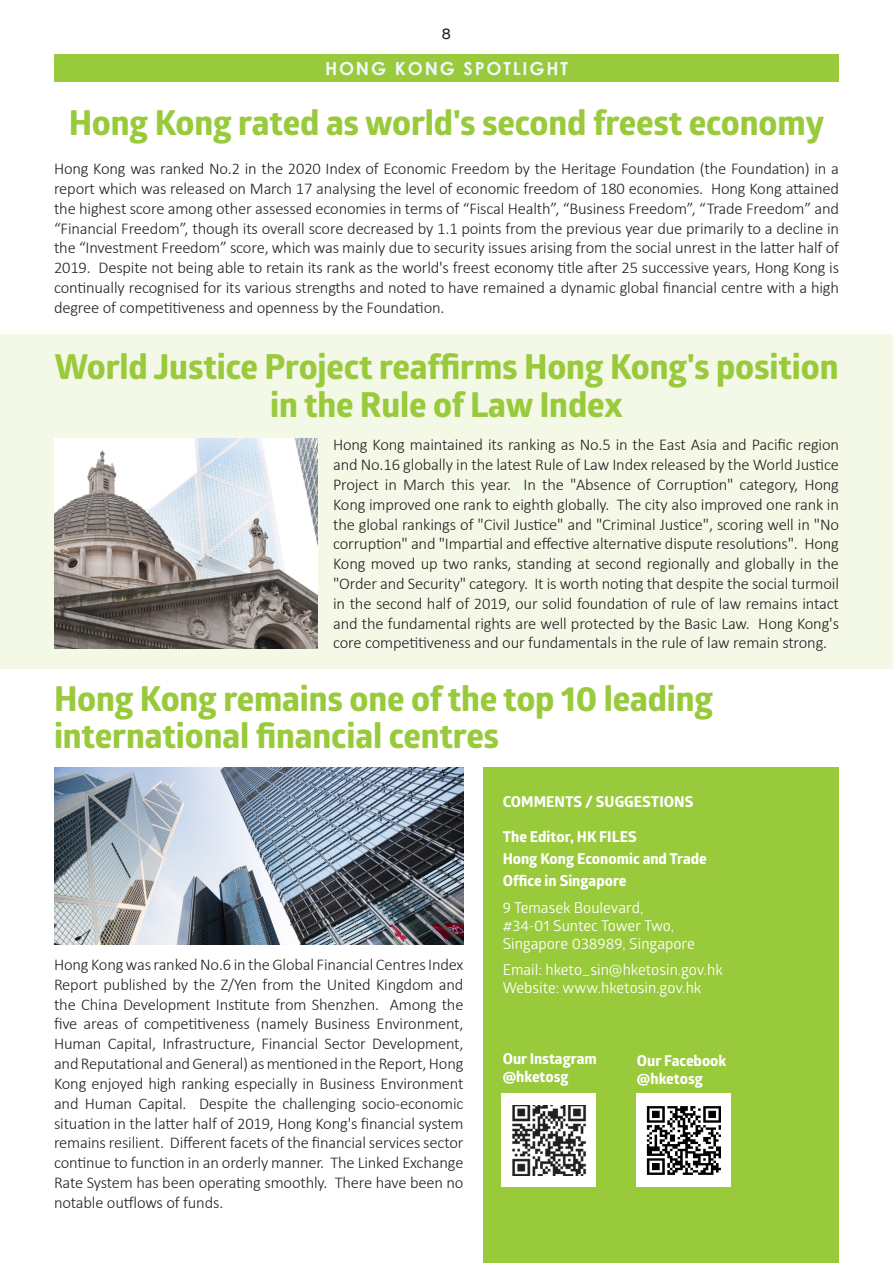
<style>
.page{position:relative;width:893px;height:1263px;background:#fff}
.page>*{position:absolute;margin:0;border:0;box-sizing:border-box;transform-origin:0 0}
.t1{font:700 34.5px/37.5px "Globerx";letter-spacing:-.005em;color:#99ca3b;text-align:center}
.t2{font:700 18px "Century Gothic";letter-spacing:.1em;color:#f0f9fb}
.t3{font:300 16.5px/19.8px "Calibri";letter-spacing:-.01em;color:#231f20;text-align:justify}
.t4{font:15px/18px "Glober";color:#fff}
.t5{font:700 15px "Globerx";color:#fff}
.t6{font:expanded 14.85px "Helvetica Neue";color:#231f20;scale:.91 1}
</style>
<div class="page">
<div style="left:0;top:335px;width:893px;height:334px;background:#f3f8e7"></div>
<div style="left:54px;top:54px;width:785px;height:28px;background:#99ca3b"></div>
<div style="left:484px;top:767px;width:355px;height:496px;background:#99ca3b"></div>
<div style="left:637px;top:1093px;width:94px;height:94px;background:#fff"></div>
<img style="left:647px;top:1106px;width:74px;height:69px">
<div style="left:502px;top:1093px;width:94px;height:94px;background:#fff"></div>
<img style="left:512px;top:1105px;width:74px;height:71px">
<img style="left:54px;top:438px;width:264px;height:210px">
<img style="left:54px;top:767px;width:409px;height:177px">
<p class="t6" style="left:442px;top:25px;width:11px">8</p>
<p class="t2" style="left:325px;top:57px;width:245px">HONG KONG SPOTLIGHT</p>
<p class="t1" style="left:69px;top:104px;width:757px">Hong Kong rated as world's second freest economy</p>
<p class="t3" style="left:54px;top:158px;width:787px">Hong Kong was ranked No.2 in the 2020 Index of Economic Freedom by the Heritage Foundation (the Foundation) in a report which was released on March 17 analysing the level of economic freedom of 180 economies. Hong Kong attained the highest score among other assessed economies in terms of “Fiscal Health”, “Business Freedom”, “Trade Freedom” and “Financial Freedom”, though its overall score decreased by 1.1 points from the previous year due primarily to a decline in the “Investment Freedom” score, which was mainly due to security issues arising from the social unrest in the latter half of 2019. Despite not being able to retain its rank as the world's freest economy title after 25 successive years, Hong Kong is continually recognised for its various strengths and noted to have remained a dynamic global financial centre with a high degree of competitiveness and openness by the Foundation.</p>
<p class="t1" style="left:54px;top:348px;width:786px">World Justice Project reaffirms Hong Kong's position in the Rule of Law Index</p>
<p class="t3" style="left:333px;top:434px;width:507px">Hong Kong maintained its ranking as No.5 in the East Asia and Pacific region and No.16 globally in the latest Rule of Law Index released by the World Justice Project in March this year. In the "Absence of Corruption" category, Hong Kong improved one rank to eighth globally. The city also improved one rank in the global rankings of "Civil Justice" and "Criminal Justice", scoring well in "No corruption" and "Impartial and effective alternative dispute resolutions". Hong Kong moved up two ranks, standing at second regionally and globally in the "Order and Security" category. It is worth noting that despite the social turmoil in the second half of 2019, our solid foundation of rule of law remains intact and the fundamental rights are well protected by the Basic Law. Hong Kong's core competitiveness and our fundamentals in the rule of law remain strong.</p>
<p class="t1" style="left:54px;top:679px;width:661px;text-align:left">Hong Kong remains one of the top 10 leading international financial centres</p>
<p class="t3" style="left:54px;top:954px;width:411px">Hong Kong was ranked No.6 in the Global Financial Centres Index Report published by the Z/Yen from the United Kingdom and the China Development Institute from Shenzhen. Among the five areas of competitiveness (namely Business Environment, Human Capital, Infrastructure, Financial Sector Development, and Reputational and General) as mentioned in the Report, Hong Kong enjoyed high ranking especially in Business Environment and Human Capital. Despite the challenging socio-economic situation in the latter half of 2019, Hong Kong's financial system remains resilient. Different facets of the financial services sector continue to function in an orderly manner. The Linked Exchange Rate System has been operating smoothly. There have been no notable outflows of funds.</p>
<p class="t5" style="left:503px;top:791px;width:192px">COMMENTS / SUGGESTIONS</p>
<p class="t5" style="left:503px;top:826px;width:136px">The Editor, HK FILES</p>
<p class="t5" style="left:503px;top:848px;width:206px">Hong Kong Economic and Trade</p>
<p class="t5" style="left:503px;top:870px;width:125px">Office in Singapore</p>
<p class="t4" style="left:503px;top:898px;width:173px">9 Temasek Boulevard, #34-01 Suntec Tower Two,</p>
<p class="t4" style="left:503px;top:934px;width:194px">Singapore 038989, Singapore</p>
<p class="t4" style="left:503px;top:960px;width:222px">Email: hketo_sin@hketosin.gov.hk</p>
<p class="t4" style="left:503px;top:978px;width:200px">Website: www.hketosin.gov.hk</p>
<p class="t5" style="left:503px;top:1048px;width:96px">Our Instagram</p>
<p class="t5" style="left:503px;top:1066px;width:67px">@hketosg</p>
<p class="t5" style="left:637px;top:1049px;width:91px">Our Facebook</p>
<p class="t5" style="left:637px;top:1067px;width:67px">@hketosg</p>
</div>
